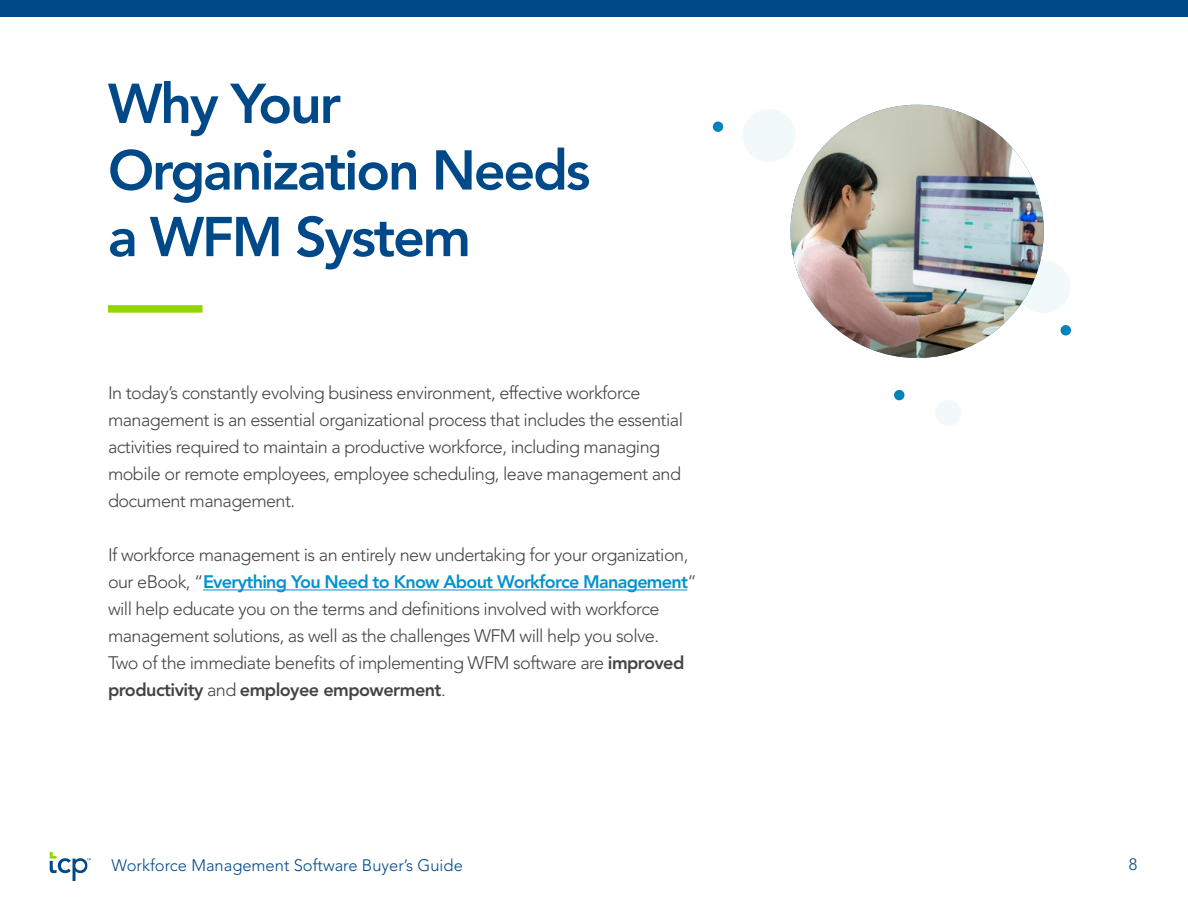
<style>
.page{position:relative;width:1188px;height:918px;background:#fff}
.page>*{position:absolute;margin:0;border:0;box-sizing:border-box;transform-origin:0 0}
.t1{font:800 55.5px/66.6px "Avenir LT Pro";letter-spacing:-.04em;color:#004989}
.t2{font:300 18px/27px "Avenir LT Pro";letter-spacing:-.03em;color:#444}
.t3{font:300 16.5px "Avenir LT Pro";color:#004989}
.s1{font-weight:800;color:#0093ce}
.s2{font-weight:800}
</style>
<div class="page">
<svg style="left:50px;top:852px;width:41px;height:29px"></svg>
<div style="left:0;top:0;width:1188px;height:16px;background:#004989"></div>
<hr style="left:203px;top:590px;width:484px;height:1px;background:#0093ce">
<div style="left:108px;top:305px;width:94px;height:8px;background:#93d500"></div>
<div style="left:713px;top:122px;width:10px;height:10px;background:#0082ba;border-radius:50%"></div>
<div style="left:894px;top:390px;width:11px;height:10px;background:#0082ba;border-radius:50%"></div>
<div style="left:935px;top:400px;width:26px;height:26px;background:#f2f9fa;border-radius:50%"></div>
<div style="left:1017px;top:260px;width:53px;height:53px;background:#f2f9fa;border-radius:50%"></div>
<div style="left:743px;top:109px;width:52px;height:53px;background:#f2f9fa;border-radius:50%"></div>
<div style="left:1061px;top:325px;width:10px;height:11px;background:#0082ba;border-radius:50%"></div>
<img style="left:791px;top:105px;width:253px;height:253px;border-radius:127px">
<h1 class="t1" style="left:108px;top:71px;width:484px">Why Your<br>Organization Needs a WFM System</h1>
<p class="t2" style="left:108px;top:379px;width:576px">In today’s constantly evolving business environment, effective workforce management is an essential organizational process that includes the essential activities required to maintain a productive workforce, including managing mobile or remote employees, employee scheduling, leave management and document management.</p>
<p class="t2" style="left:108px;top:541px;width:590px">If workforce management is an entirely new undertaking for your organization, our eBook, “<span class="s1">Everything You Need to Know About Workforce Management</span>” will help educate you on the terms and definitions involved with workforce management solutions, as well as the challenges WFM will help you solve.<br>Two of the immediate benefits of implementing WFM software are <span class="s2">improved productivity</span> and <span class="s2">employee empowerment</span>.</p>
<p class="t3" style="left:112px;top:855px;width:353px">Workforce Management Software Buyer’s Guide</p>
<p class="t3" style="left:1129px;top:855px;width:10px">8</p>
</div>
